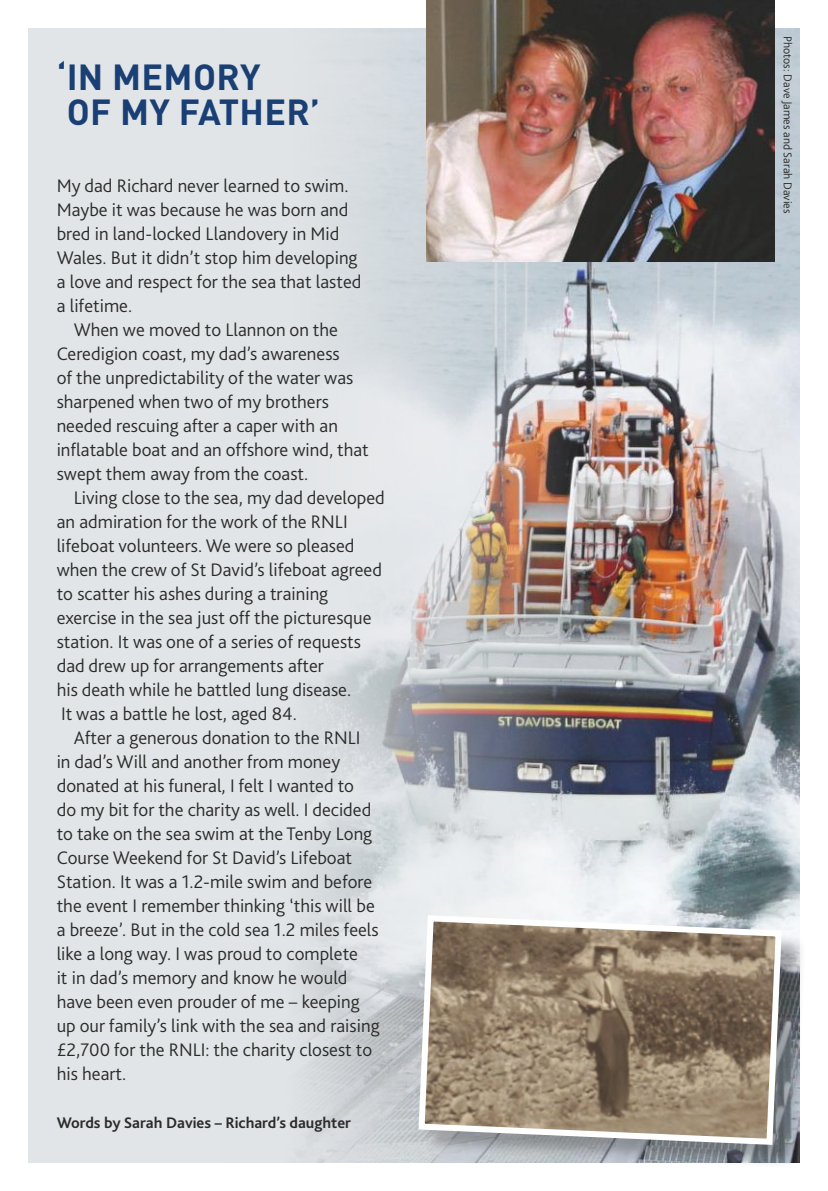
<style>
.page{position:relative;width:828px;height:1191px;background:#fff}
.page>*{position:absolute;margin:0;border:0;box-sizing:border-box;transform-origin:0 0}
.t1{font:700 35.8px/35.4px "DINOT";letter-spacing:.01em;color:#193f75}
.t2{font:300 19px/24px "Bliss 2";color:#2b2b2a}
.t3{font:700 16px "Bliss 2";color:#2b2b2a}
.t4{font:300 12px "Bliss 2";color:#2b2b2a}
</style>
<div class="page">
<div style="left:28px;top:28px;width:771px;height:1134px;background:#e2e5e7"></div>
<img style="left:299px;top:28px;width:500px;height:1134px">
<img style="left:426px;top:0;width:348px;height:261px">
<div style="left:422px;top:919px;width:384px;height:250px;background:#2b2b2a;opacity:.34"></div>
<svg style="left:415px;top:912px;width:370px;height:236px;background:#9c8e7d"></svg>
<h1 class="t1" style="left:57px;top:58px;width:265px">‘IN MEMORY<br>OF MY FATHER’</h1>
<p class="t2" style="left:57px;top:173px;width:306px">My dad Richard never learned to swim.<br>Maybe it was because he was born and bred in land-locked Llandovery in Mid Wales. But it didn’t stop him developing a love and respect for the sea that lasted a lifetime.</p>
<p class="t2" style="left:57px;top:317px;width:313px;text-indent:17px">When we moved to Llannon on the Ceredigion coast, my dad’s awareness<br>of the unpredictability of the water was sharpened when two of my brothers needed rescuing after a caper with an inflatable boat and an offshore wind, that swept them away from the coast.</p>
<p class="t2" style="left:57px;top:485px;width:330px;text-indent:17px">Living close to the sea, my dad developed an admiration for the work of the RNLI lifeboat volunteers. We were so pleased when the crew of St David’s lifeboat agreed to scatter his ashes during a training exercise in the sea just off the picturesque station. It was one of a series of requests dad drew up for arrangements after<br>his death while he battled lung disease.<br>It was a battle he lost, aged 84.</p>
<p class="t2" style="left:57px;top:725px;width:324px;text-indent:17px">After a generous donation to the RNLI<br>in dad’s Will and another from money donated at his funeral, I felt I wanted to<br>do my bit for the charity as well. I decided to take on the sea swim at the Tenby Long Course Weekend for St David’s Lifeboat Station. It was a 1.2-mile swim and before the event I remember thinking ‘this will be a breeze’. But in the cold sea 1.2 miles feels like a long way. I was proud to complete<br>it in dad’s memory and know he would have been even prouder of me – keeping up our family’s link with the sea and raising £2,700 for the RNLI: the charity closest to his heart.</p>
<p class="t3" style="left:57px;top:1113px;width:296px">Words by Sarah Davies – Richard’s daughter</p>
<p class="t4" style="left:795px;top:36px;width:179px;rotate:90deg">Photos: Dave James and Sarah Davies</p>
</div>
